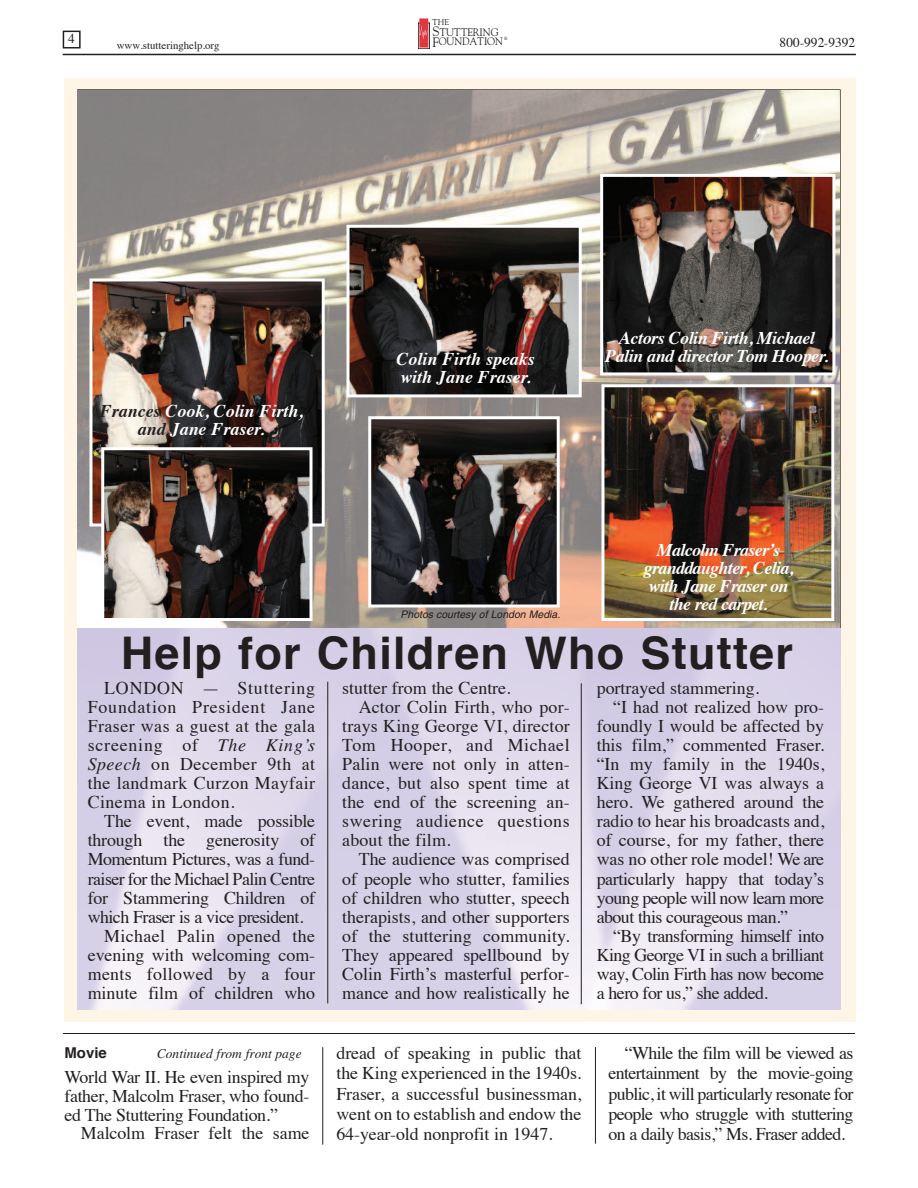
<style>
.page{position:relative;width:918px;height:1188px;background:#fff}
.page>*{position:absolute;margin:0;border:0;box-sizing:border-box;transform-origin:0 0}
.t1{font:700 45px "Helvetica";letter-spacing:.03em;color:#231f20}
.t2{font:17.85px/20.1px "Times";color:#231f20;text-align:justify}
.t3{font:17.85px "Times";letter-spacing:-.03em;color:#231f20}
.t4{font:italic 700 17.85px/17.9px "Times";letter-spacing:-.025em;color:#fff;text-align:center}
.t5{font:italic 700 17.85px/17.9px "Times";color:#fff}
.t6{font:17.85px "Times";letter-spacing:.03em;color:#231f20}
.t7{font:17.85px "Times";letter-spacing:.02em;color:#231f20}
.t8{font:17.85px "Times";letter-spacing:-.02em;color:#231f20}
.t9{font:700 15px "Helvetica";color:#231f20}
.t10{font:italic 13.5px "Times";color:#231f20}
.t11{font:13.5px "Times";color:#231f20}
.t12{font:10.8px "Times";color:#231f20}
.t13{font:10.8px/9.6px "Goudy";letter-spacing:-.01em;color:#231f20;scale:.94 1}
.t14{font:italic 10.5px "Helvetica";color:#231f20}
.t15{font:8.55px "Goudy";color:#231f20}
.s1{font-size:13.5px}
.s2{color:#231f20}
.s3{font-style:italic}
</style>
<div class="page">
<div style="left:64px;top:78px;width:792px;height:944px;background:#fef5e6"></div>
<img style="left:77px;top:628px;width:763px;height:382px">
<svg style="left:79px;top:91px;width:760px;height:535px;background:#aaa29a"></svg>
<div style="left:63px;top:31px;width:18px;height:18px;border:1px solid #231f20"></div>
<hr style="left:63px;top:54px;width:793px;height:1px;background:#231f20">
<svg style="left:418px;top:19px;width:11px;height:30px"></svg>
<img style="left:604px;top:178px;width:227px;height:193px">
<div style="left:600px;top:174px;width:235px;height:201px;border:3px solid #fff"></div>
<img style="left:605px;top:388px;width:225px;height:229px">
<div style="left:601px;top:384px;width:233px;height:237px;border:3px solid #fff"></div>
<img style="left:94px;top:282px;width:227px;height:241px">
<div style="left:90px;top:278px;width:235px;height:249px;border:3px solid #fff"></div>
<img style="left:350px;top:229px;width:228px;height:164px">
<div style="left:346px;top:225px;width:236px;height:172px;border:3px solid #fff"></div>
<img style="left:372px;top:420px;width:184px;height:184px">
<div style="left:368px;top:416px;width:192px;height:192px;border:3px solid #fff"></div>
<img style="left:105px;top:451px;width:203px;height:166px">
<div style="left:101px;top:447px;width:211px;height:174px;border:3px solid #fff"></div>
<hr style="left:327px;top:682px;width:1px;height:321px;background:#231f20">
<hr style="left:581px;top:683px;width:1px;height:321px;background:#231f20">
<hr style="left:63px;top:1033px;width:792px;height:1px;background:#231f20">
<hr style="left:322px;top:1047px;width:1px;height:98px;background:#231f20">
<hr style="left:595px;top:1047px;width:1px;height:97px;background:#231f20">
<p class="t11" style="left:68px;top:33px;width:8px">4</p>
<p class="t15" style="left:432px;top:17px;width:19px">THE</p>
<p class="t13" style="left:432px;top:27px;width:77px"><span class="s1">S</span>TUTTERING<br><span class="s1">F</span>OUNDATION</p>
<p class="t12" style="left:117px;top:40px;width:104px">www.stutteringhelp.org</p>
<p class="t11" style="left:780px;top:37px;width:77px">800-992-9392</p>
<p class="t5" style="left:100px;top:404px;width:204px;text-align:center"><span class="s2">Frances</span> Cook, Colin Firth, <span class="s2">and</span> Jane Fraser.</p>
<p class="t5" style="left:397px;top:352px;width:140px">Colin Firth speaks with Jane Fraser.</p>
<p class="t4" style="left:605px;top:330px;width:225px">Actors Colin Firth, Michael<br>Palin and director Tom Hooper.</p>
<p class="t14" style="left:401px;top:611px;width:161px">Photos courtesy of London Media.</p>
<p class="t4" style="left:644px;top:543px;width:151px">Malcolm Fraser’s granddaughter, Celia, with Jane Fraser on the red carpet.</p>
<h1 class="t1" style="left:121px;top:634px;width:674px">Help for Children Who Stutter</h1>
<p class="t2" style="left:88px;top:680px;width:229px;line-height:19px;text-indent:17px">LoNdoN — Stuttering Foundation President Jane Fraser was a guest at the gala screening of <span class="s3">The King’s Speech</span> on december 9th at the landmark Curzon Mayfair Cinema in London.</p>
<p class="t2" style="left:104px;top:813px;width:213px">The event, made possible</p>
<p class="t2" style="left:88px;top:832px;width:229px">through the generosity of</p>
<p class="t3" style="left:88px;top:852px;width:229px">Momentum Pictures, was a fund-</p>
<p class="t3" style="left:88px;top:871px;width:229px">raiser for the Michael Palin Centre</p>
<p class="t2" style="left:88px;top:889px;width:229px">for Stammering Children of</p>
<p class="t3" style="left:88px;top:909px;width:217px">which Fraser is a vice president.</p>
<p class="t7" style="left:104px;top:928px;width:213px">Michael Palin opened the</p>
<p class="t2" style="left:88px;top:946px;width:229px">evening with welcoming com-</p>
<p class="t7" style="left:88px;top:966px;width:229px">ments followed by a four</p>
<p class="t2" style="left:88px;top:984px;width:229px">minute film of children who</p>
<p class="t2" style="left:342px;top:679px;width:170px">stutter from the Centre.</p>
<p class="t2" style="left:359px;top:699px;width:213px">Actor Colin Firth, who por-</p>
<p class="t2" style="left:342px;top:718px;width:229px">trays King George VI, director</p>
<p class="t6" style="left:342px;top:738px;width:229px">Tom Hooper, and Michael</p>
<p class="t2" style="left:342px;top:756px;width:229px">Palin were not only in atten-</p>
<p class="t2" style="left:342px;top:775px;width:229px">dance, but also spent time at</p>
<p class="t2" style="left:342px;top:794px;width:229px">the end of the screening an-</p>
<p class="t6" style="left:342px;top:814px;width:229px">swering audience questions</p>
<p class="t2" style="left:342px;top:832px;width:110px">about the film.</p>
<p class="t2" style="left:359px;top:851px;width:213px">The audience was comprised</p>
<p class="t2" style="left:342px;top:870px;width:229px">of people who stutter, families</p>
<p class="t2" style="left:342px;top:889px;width:229px">of children who stutter, speech</p>
<p class="t2" style="left:342px;top:908px;width:229px">therapists, and other supporters</p>
<p class="t2" style="left:342px;top:927px;width:229px">of the stuttering community.</p>
<p class="t2" style="left:342px;top:946px;width:229px">They appeared spellbound by</p>
<p class="t2" style="left:342px;top:965px;width:229px">Colin Firth’s masterful perfor-</p>
<p class="t2" style="left:342px;top:984px;width:229px">mance and how realistically he</p>
<p class="t2" style="left:597px;top:679px;width:164px">portrayed stammering.</p>
<p class="t2" style="left:613px;top:699px;width:213px">“I had not realized how pro-</p>
<p class="t2" style="left:597px;top:718px;width:229px">foundly I would be affected by</p>
<p class="t2" style="left:597px;top:737px;width:229px">this film,” commented Fraser.</p>
<p class="t2" style="left:597px;top:756px;width:229px">“In my family in the 1940s,</p>
<p class="t2" style="left:597px;top:775px;width:229px">King George VI was always a</p>
<p class="t2" style="left:597px;top:794px;width:229px">hero. We gathered around the</p>
<p class="t2" style="left:597px;top:813px;width:229px">radio to hear his broadcasts and,</p>
<p class="t2" style="left:597px;top:832px;width:229px">of course, for my father, there</p>
<p class="t2" style="left:597px;top:851px;width:229px">was no other role model! We are</p>
<p class="t8" style="left:597px;top:871px;width:229px">particularly happy that today’s</p>
<p class="t3" style="left:597px;top:890px;width:229px">young people will now learn more</p>
<p class="t3" style="left:597px;top:909px;width:193px">about this courageous man.”</p>
<p class="t3" style="left:613px;top:928px;width:213px">“By transforming himself into</p>
<p class="t3" style="left:597px;top:947px;width:229px">King George VI in such a brilliant</p>
<p class="t3" style="left:597px;top:966px;width:229px">way, Colin Firth has now become</p>
<p class="t3" style="left:597px;top:985px;width:173px">a hero for us,” she added.</p>
<p class="t9" style="left:64px;top:1046px;width:44px">Movie</p>
<p class="t10" style="left:157px;top:1049px;width:146px">Continued from front page</p>
<p class="t2" style="left:64px;top:1069px;width:247px;line-height:18.6px">World War II. He even inspired my father, Malcolm Fraser, who found&shy;ed The Stuttering Foundation.”</p>
<p class="t2" style="left:81px;top:1125px;width:230px">Malcolm Fraser felt the same</p>
<p class="t2" style="left:336px;top:1045px;width:247px">dread of speaking in public that the King experienced in the 1940s.<br>Fraser, a successful businessman, went on to establish and endow the 64-year-old nonprofit in 1947.</p>
<p class="t2" style="left:608px;top:1045px;width:247px;text-indent:17px">“While the film will be viewed as entertainment by the movie-going public, it will particularly resonate for people who struggle with stuttering on a daily basis,” Ms. Fraser added.</p>
</div>
